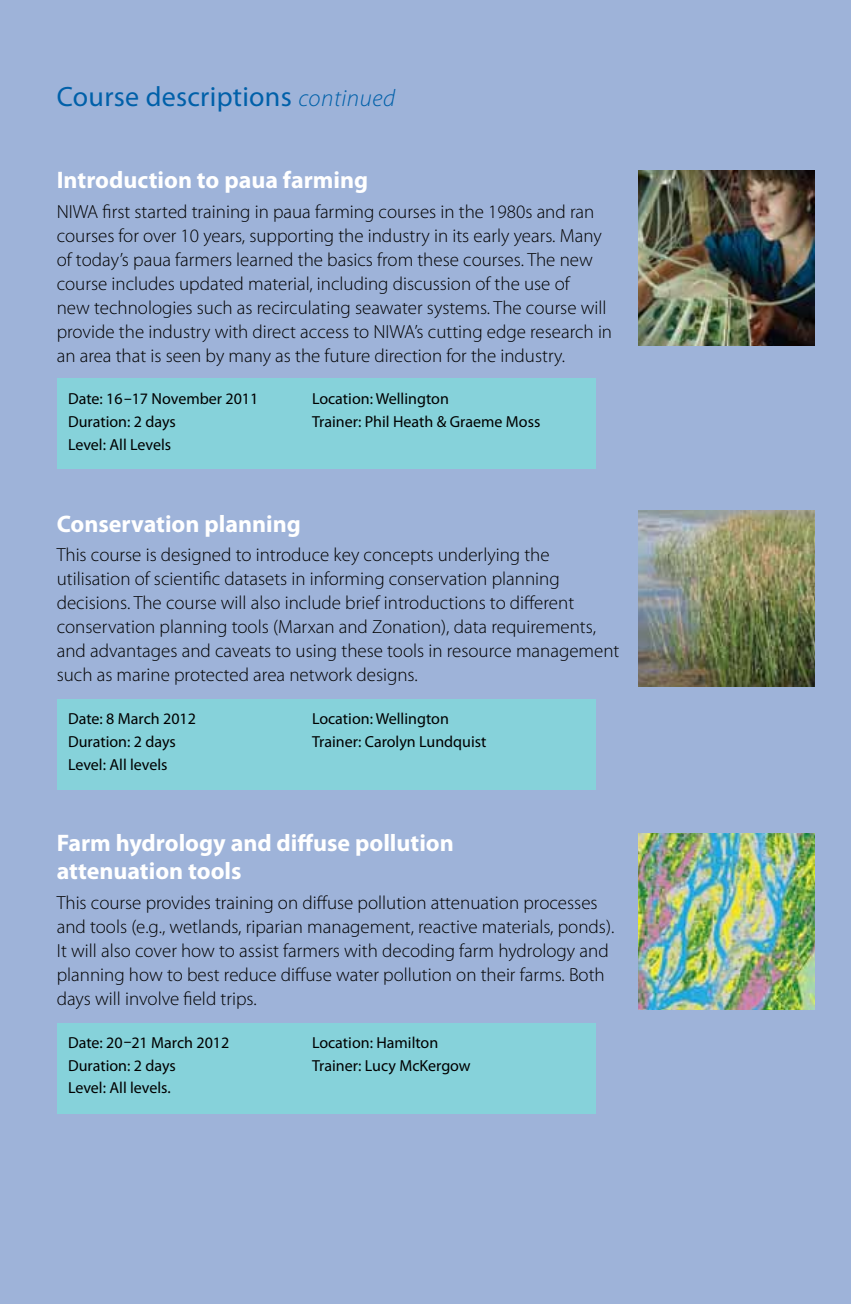
<style>
.page{position:relative;width:851px;height:1304px;background:#fff}
.page>*{position:absolute;margin:0;border:0;box-sizing:border-box;transform-origin:0 0}
.t1{font:28px "Myriad Pro";letter-spacing:.01em;color:#0060a9}
.t2{font:700 24px/28px "Myriad Pro";color:#fff}
.t3{font:300 19px/24px "Myriad Pro";color:#000}
.t4{font:16px "Myriad Pro";color:#000}
.s1{font-weight:300;font-style:italic;font-size:24px}
.s2{font-family:"DIN Pro"}
</style>
<div class="page">
<div style="left:0;top:0;width:850px;height:1304px;background:#9eb3d9"></div>
<div style="left:57px;top:378px;width:538px;height:91px;background:#86d2da"></div>
<div style="left:57px;top:699px;width:538px;height:90px;background:#86d2da"></div>
<div style="left:57px;top:1023px;width:538px;height:90px;background:#86d2da"></div>
<img style="left:638px;top:510px;width:176px;height:176px">
<img style="left:638px;top:170px;width:176px;height:176px">
<img style="left:638px;top:833px;width:176px;height:176px">
<hr style="left:850px;top:0;width:1px;height:1304px;background:#9eb3d9">
<h1 class="t1" style="left:57px;top:79px;width:340px">Course descriptions <span class="s1">continued</span></h1>
<p class="t2" style="left:57px;top:165px;width:313px">Introduction to paua farming</p>
<p class="t3" style="left:57px;top:200px;width:557px">NIWA first started training in paua farming courses in the 1980s and ran courses for over 10 years, supporting the industry in its early years. Many of today’s paua farmers learned the basics from these courses. The new course includes updated material, including discussion of the use of<br>new technologies such as recirculating seawater systems. The course will provide the industry with direct access to NIWA’s cutting edge research in an area that is seen by many as the future direction for the industry.</p>
<p class="t4" style="left:68px;top:389px;width:192px">Date: 16<span class="s2">–</span>17 November 2011</p>
<p class="t4" style="left:312px;top:389px;width:138px">Location: Wellington</p>
<p class="t4" style="left:68px;top:412px;width:109px">Duration: 2 days</p>
<p class="t4" style="left:312px;top:412px;width:230px">Trainer: Phil Heath &amp; Graeme Moss</p>
<p class="t4" style="left:68px;top:435px;width:105px">Level: All Levels</p>
<p class="t2" style="left:57px;top:509px;width:245px">Conservation planning</p>
<p class="t3" style="left:57px;top:543px;width:564px">This course is designed to introduce key concepts underlying the utilisation of scientific datasets in informing conservation planning decisions. The course will also include brief introductions to different conservation planning tools (Marxan and Zonation), data requirements, and advantages and caveats to using these tools in resource management such as marine protected area network designs.</p>
<p class="t4" style="left:68px;top:709px;width:129px">Date: 8 March 2012</p>
<p class="t4" style="left:312px;top:709px;width:138px">Location: Wellington</p>
<p class="t4" style="left:68px;top:732px;width:109px">Duration: 2 days</p>
<p class="t4" style="left:312px;top:732px;width:176px">Trainer: Carolyn Lundquist</p>
<p class="t4" style="left:68px;top:754px;width:101px">Level: All levels</p>
<p class="t2" style="left:57px;top:829px;width:398px">Farm hydrology and diffuse pollution attenuation tools</p>
<p class="t3" style="left:57px;top:891px;width:559px">This course provides training on diffuse pollution attenuation processes and tools (e.g., wetlands, riparian management, reactive materials, ponds).<br>It will also cover how to assist farmers with decoding farm hydrology and planning how to best reduce diffuse water pollution on their farms. Both days will involve field trips.</p>
<p class="t4" style="left:68px;top:1033px;width:163px">Date: 20<span class="s2">–</span>21 March 2012</p>
<p class="t4" style="left:312px;top:1033px;width:128px">Location: Hamilton</p>
<p class="t4" style="left:68px;top:1055px;width:109px">Duration: 2 days</p>
<p class="t4" style="left:312px;top:1055px;width:160px">Trainer: Lucy McKergow</p>
<p class="t4" style="left:68px;top:1078px;width:104px">Level: All levels.</p>
</div>
